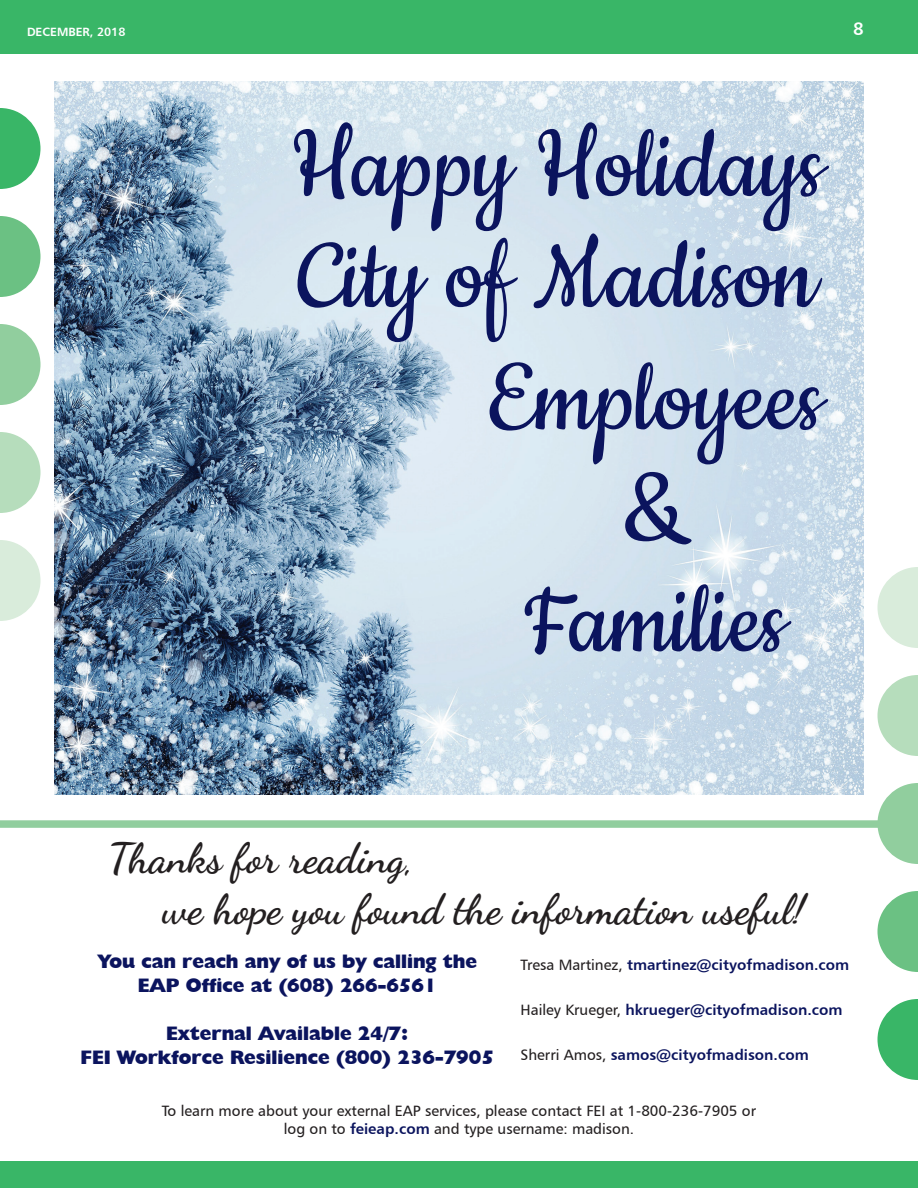
<style>
.page{position:relative;width:918px;height:1188px;background:#fff}
.page>*{position:absolute;margin:0;border:0;box-sizing:border-box;transform-origin:0 0}
.t1{font:111px/111px "Cookie";color:#0b145e}
.t2{font:700 42px/50.4px "Dancing Script";color:#231f20}
.t3{font:800 19.5px/24px "Humanist 521 BT";color:#0b145e;text-align:center}
.t4{font:18px "Humanist 777 BT Bold B";color:#fff}
.t5{font:15px/18px "Humanist 777 BT Roman B";color:#231f20;text-align:center}
.t6{font:15px "Humanist 777 BT Bold B";color:#0b145e}
.t7{font:12px "Humanist 777 BT Bold B";color:#fff}
.s1{font-family:"Humanist 777 BT Bold B";color:#0b145e}
.s2{font-family:"Humanist 777 BT Roman B";color:#231f20}
</style>
<div class="page">
<div style="left:0;top:0;width:918px;height:54px;background:#39b667"></div>
<div style="left:0;top:1161px;width:918px;height:27px;background:#39b667"></div>
<svg style="left:0;top:108px;width:40px;height:81px"></svg>
<svg style="left:0;top:216px;width:40px;height:81px"></svg>
<svg style="left:0;top:324px;width:40px;height:81px"></svg>
<svg style="left:0;top:432px;width:40px;height:81px"></svg>
<svg style="left:0;top:540px;width:40px;height:81px"></svg>
<svg style="left:878px;top:999px;width:40px;height:81px"></svg>
<svg style="left:878px;top:891px;width:40px;height:81px"></svg>
<svg style="left:878px;top:783px;width:40px;height:81px"></svg>
<svg style="left:878px;top:675px;width:40px;height:81px"></svg>
<svg style="left:878px;top:567px;width:40px;height:81px"></svg>
<div style="left:0;top:820px;width:918px;height:8px;background:#91ce9e"></div>
<img style="left:54px;top:81px;width:810px;height:714px">
<p class="t7" style="left:27px;top:24px;width:100px">DECEMBER, 2018</p>
<p class="t4" style="left:853px;top:18px;width:12px">8</p>
<h1 class="t1" style="left:290px;top:114px;width:534px">Happy Holidays<br>City of Madison</h1>
<h1 class="t1" style="left:487px;top:347px;width:337px;text-align:center">Employees &amp;<br>Families</h1>
<h2 class="t2" style="left:162px;top:833px;width:645px;text-indent:-54px">Thanks for reading,<br>we hope you found the information useful!</h2>
<h3 class="t3" style="left:98px;top:949px;width:381px">You can reach any of us by calling the<br>EAP Office at (608) 266-6561</h3>
<h3 class="t3" style="left:80px;top:1021px;width:415px">External Available 24/7:<br>FEI Workforce Resilience (800) 236-7905</h3>
<p class="t5" style="left:162px;top:1102px;width:596px">To learn more about your external EAP services, please contact FEI at 1-800-236-7905 or log on to <span class="s1">feieap.com</span> and type username: madison.</p>
<p class="t6" style="left:521px;top:955px;width:330px"><span class="s2">Tresa Martinez,</span> tmartinez@cityofmadison.com</p>
<p class="t6" style="left:521px;top:1000px;width:323px"><span class="s2">Hailey Krueger,</span> hkrueger@cityofmadison.com</p>
<p class="t6" style="left:521px;top:1045px;width:290px"><span class="s2">Sherri Amos,</span> samos@cityofmadison.com</p>
</div>
